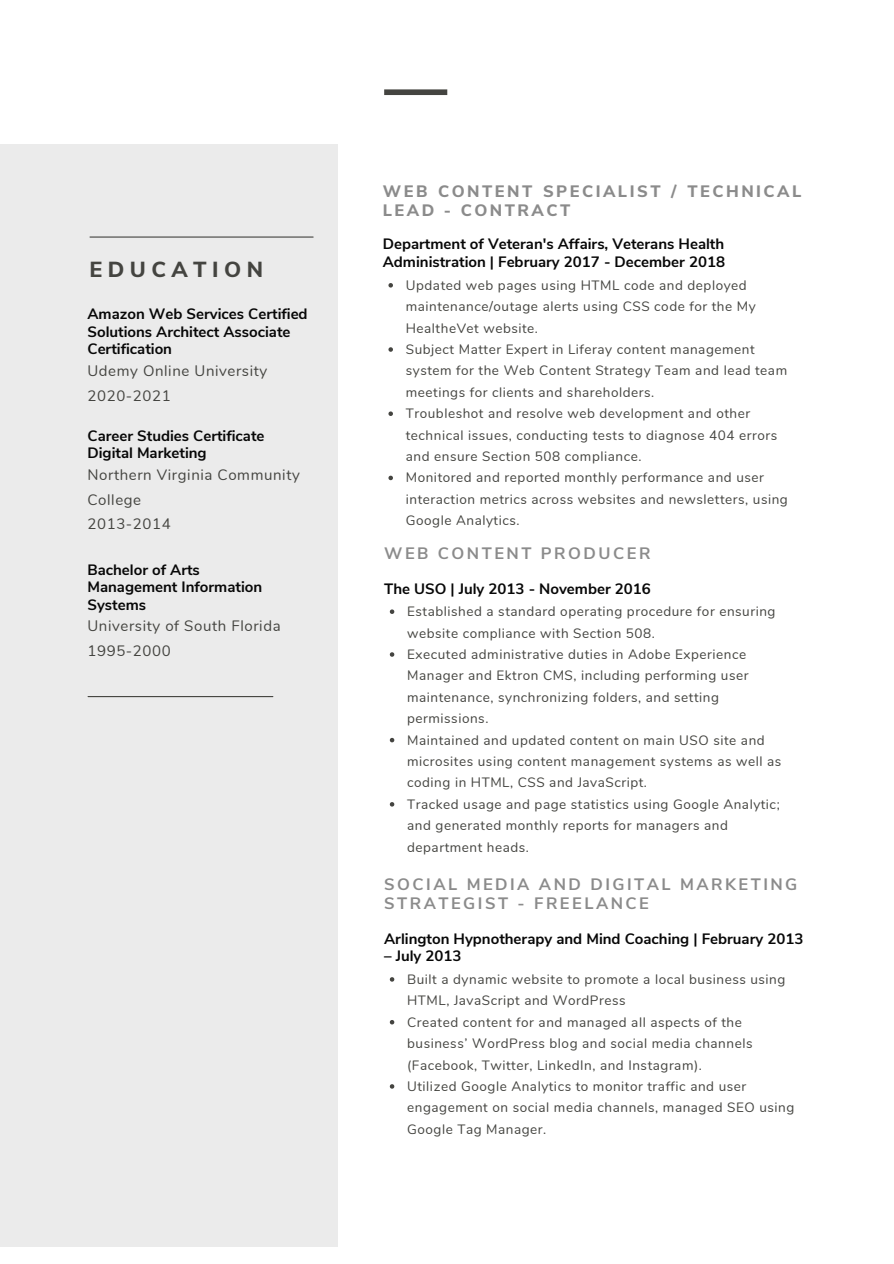
<style>
.page{position:relative;width:894px;height:1264px;background:#fff}
.page>*{position:absolute;margin:0;border:0;box-sizing:border-box;transform-origin:0 0}
.t1{font:800 21.75px "Nunito Sans";letter-spacing:.25em;color:#444440}
.t2{font:700 16.5px/19.2px "Nunito Sans";letter-spacing:.15em;color:#8b8b8b}
.t3{font:800 16.5px/19.2px "Nunito Sans";letter-spacing:.15em;color:#8b8b8b}
.t4{font:700 15px/17.5px "Nunito Sans";color:#070707}
.t5{font:15px/24.8px "Nunito";letter-spacing:.04em;color:#444440}
.t6{font:13.5px/21.5px "Nunito";letter-spacing:.04em;color:#444440}
</style>
<div class="page">
<div style="left:0;top:144px;width:338px;height:1103px;background:#ebebeb"></div>
<hr style="left:90px;top:236px;width:223px;height:2px;background:#444440">
<hr style="left:88px;top:696px;width:185px;height:1px;background:#444440">
<div style="left:384px;top:89px;width:63px;height:6px;background:#444440"></div>
<svg style="left:388px;top:283px;width:5px;height:4px"></svg>
<svg style="left:388px;top:347px;width:5px;height:5px"></svg>
<svg style="left:388px;top:411px;width:5px;height:5px"></svg>
<svg style="left:388px;top:475px;width:5px;height:5px"></svg>
<svg style="left:389px;top:609px;width:5px;height:5px"></svg>
<svg style="left:389px;top:652px;width:5px;height:4px"></svg>
<svg style="left:389px;top:738px;width:5px;height:4px"></svg>
<svg style="left:389px;top:802px;width:5px;height:4px"></svg>
<svg style="left:389px;top:977px;width:5px;height:4px"></svg>
<svg style="left:389px;top:1020px;width:5px;height:4px"></svg>
<svg style="left:389px;top:1084px;width:5px;height:4px"></svg>
<p class="t1" style="left:89px;top:255px;width:175px">EDUCATION</p>
<p class="t4" style="left:87px;top:305px;width:221px">Amazon Web Services Certified<br>Solutions Architect Associate<br>Certification</p>
<p class="t5" style="left:87px;top:358px;width:181px">Udemy Online University</p>
<p class="t5" style="left:87px;top:383px;width:85px">2020-2021</p>
<p class="t4" style="left:87px;top:427px;width:178px">Career Studies Certificate<br>Digital Marketing</p>
<p class="t5" style="left:87px;top:462px;width:214px">Northern Virginia Community<br>College</p>
<p class="t5" style="left:87px;top:512px;width:85px">2013-2014</p>
<p class="t4" style="left:87px;top:561px;width:114px">Bachelor of Arts</p>
<p class="t4" style="left:87px;top:578px;width:176px">Management Information<br>Systems</p>
<p class="t5" style="left:87px;top:614px;width:195px">University of South Florida</p>
<p class="t5" style="left:87px;top:638px;width:85px">1995-2000</p>
<p class="t3" style="left:383px;top:182px;width:420px">WEB CONTENT SPECIALIST / TECHNICAL<br>LEAD - CONTRACT</p>
<p class="t4" style="left:383px;top:235px;width:343px">Department of Veteran's Affairs, Veterans Health<br>Administration | February 2017 - December 2018</p>
<p class="t6" style="left:405px;top:275px;width:351px">Updated web pages using HTML code and deployed maintenance/outage alerts using CSS code for the My<br>HealtheVet website.</p>
<p class="t6" style="left:405px;top:339px;width:383px">Subject Matter Expert in Liferay content management system for the Web Content Strategy Team and lead team meetings for clients and shareholders.</p>
<p class="t6" style="left:405px;top:403px;width:373px">Troubleshot and resolve web development and other technical issues, conducting tests to diagnose 404 errors and ensure Section 508 compliance.</p>
<p class="t6" style="left:405px;top:467px;width:383px">Monitored and reported monthly performance and user interaction metrics across websites and newsletters, using<br>Google Analytics.</p>
<p class="t2" style="left:384px;top:543px;width:268px">WEB CONTENT PRODUCER</p>
<p class="t4" style="left:384px;top:580px;width:268px">The USO | July 2013 - November 2016</p>
<p class="t6" style="left:407px;top:601px;width:370px">Established a standard operating procedure for ensuring website compliance with Section 508.</p>
<p class="t6" style="left:407px;top:644px;width:343px">Executed administrative duties in Adobe Experience Manager and Ektron CMS, including performing user maintenance, synchronizing folders, and setting permissions.</p>
<p class="t6" style="left:407px;top:729px;width:375px">Maintained and updated content on main USO site and microsites using content management systems as well as coding in HTML, CSS and JavaScript.</p>
<p class="t6" style="left:407px;top:793px;width:374px">Tracked usage and page statistics using Google Analytic; and generated monthly reports for managers and department heads.</p>
<p class="t2" style="left:384px;top:874px;width:414px">SOCIAL MEDIA AND DIGITAL MARKETING<br>STRATEGIST - FREELANCE</p>
<p class="t4" style="left:384px;top:930px;width:420px">Arlington Hypnotherapy and Mind Coaching | February 2013</p>
<p class="t4" style="left:384px;top:947px;width:79px">– July 2013</p>
<p class="t6" style="left:407px;top:968px;width:379px">Built a dynamic website to promote a local business using<br>HTML, JavaScript and WordPress</p>
<p class="t6" style="left:407px;top:1011px;width:347px">Created content for and managed all aspects of the business’ WordPress blog and social media channels (Facebook, Twitter, LinkedIn, and Instagram).</p>
<p class="t6" style="left:407px;top:1075px;width:388px">Utilized Google Analytics to monitor traffic and user engagement on social media channels, managed SEO using<br>Google Tag Manager.</p>
</div>
